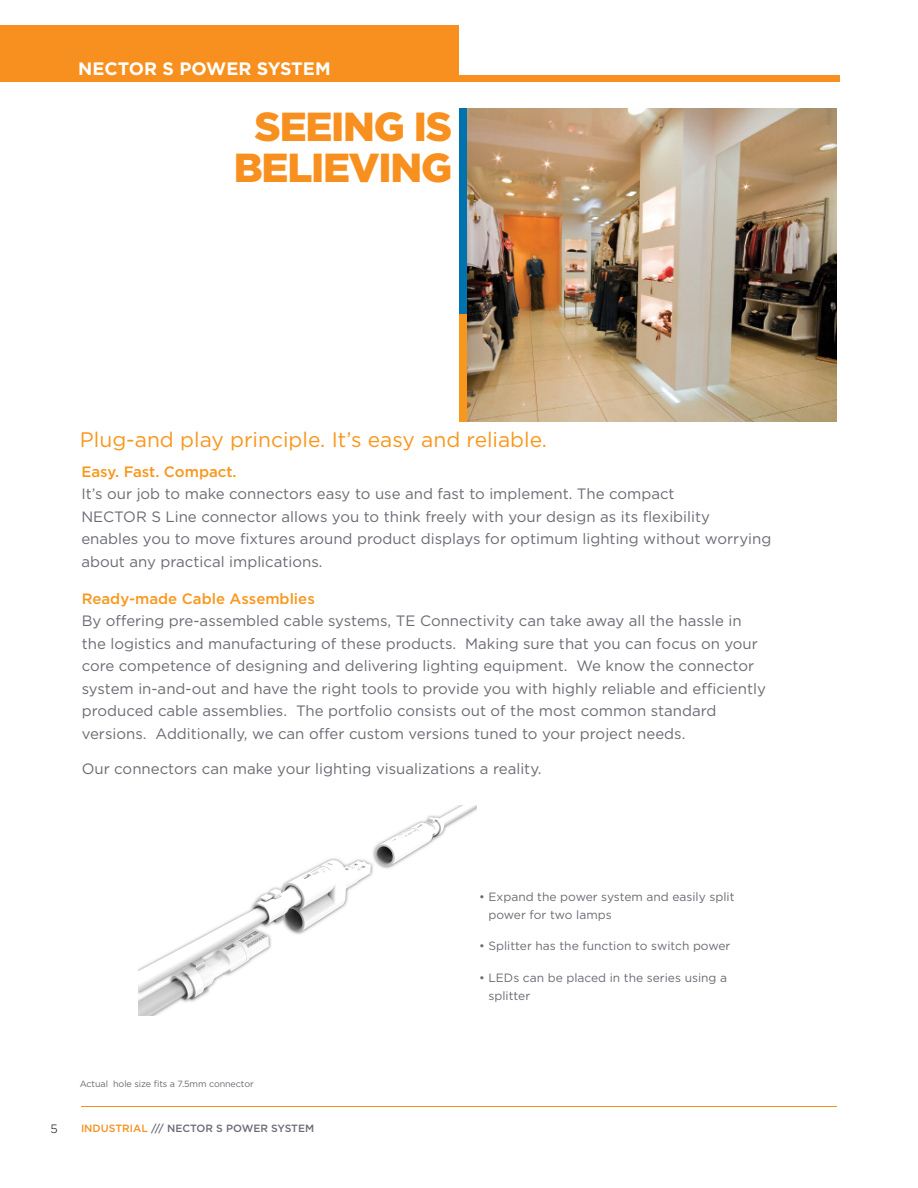
<style>
.page{position:relative;width:918px;height:1188px;background:#fff}
.page>*{position:absolute;margin:0;border:0;box-sizing:border-box;transform-origin:0 0}
.t1{font:900 40.5px/40.5px "Gotham";letter-spacing:-.03em;color:#f7901e;text-align:center}
.t2{font:21px "Gotham";color:#f8971d}
.t3{font:700 18px "Gotham";color:#fff}
.t4{font:15px/22.5px "Gotham";color:#6a6c74}
.t5{font:500 15px "Gotham";color:#f8971d}
.t6{font:12px/18px "Gotham";color:#6a6c74}
.t7{font:300 12px "Gotham";color:#000}
.t8{font:500 10.5px "Gotham";color:#6a6c74}
.t9{font:9px "Gotham";letter-spacing:-.01em;color:#696b73}
.s1{color:#f7901e}
</style>
<div class="page">
<img style="left:467px;top:108px;width:369px;height:314px">
<div style="left:459px;top:304px;width:8px;height:118px;background:#f8971d"></div>
<div style="left:459px;top:108px;width:8px;height:205px;background:#0073ae"></div>
<div style="left:0;top:26px;width:459px;height:56px;background:#f7901e"></div>
<div style="left:0;top:76px;width:840px;height:6px;background:#f7901e"></div>
<img style="left:138px;top:805px;width:339px;height:211px">
<p class="t3" style="left:78px;top:56px;width:254px">NECTOR S POWER SYSTEM</p>
<h1 class="t1" style="left:234px;top:106px;width:220px">SEEING IS<br>BELIEVING</h1>
<h2 class="t2" style="left:80px;top:426px;width:469px">Plug-and play principle. It’s easy and reliable.</h2>
<p class="t5" style="left:81px;top:462px;width:157px">Easy. Fast. Compact.</p>
<p class="t4" style="left:81px;top:483px;width:691px">It’s our job to make connectors easy to use and fast to implement. The compact<br>NECTOR S Line connector allows you to think freely with your design as its flexibility<br>enables you to move fixtures around product displays for optimum lighting without worrying about any practical implications.</p>
<p class="t5" style="left:82px;top:589px;width:235px">Ready-made Cable Assemblies</p>
<p class="t4" style="left:82px;top:609px;width:686px">By offering pre-assembled cable systems, TE Connectivity can take away all the hassle in the logistics and manufacturing of these products. Making sure that you can focus on your core competence of designing and delivering lighting equipment. We know the connector system in-and-out and have the right tools to provide you with highly reliable and efficiently produced cable assemblies. The portfolio consists out of the most common standard versions. Additionally, we can offer custom versions tuned to your project needs.</p>
<p class="t4" style="left:82px;top:757px;width:461px">Our connectors can make your lighting visualizations a reality.</p>
<p class="t9" style="left:80px;top:1078px;width:175px">Actual hole size fits a 7.5mm connector</p>
<p class="t7" style="left:50px;top:1121px;width:9px">5</p>
<p class="t8" style="left:81px;top:1122px;width:235px"><span class="s1">INDUSTRIAL</span> /// NECTOR S POWER SYSTEM</p>
<p class="t6" style="left:489px;top:887px;width:248px;text-indent:-9px">• Expand the power system and easily split power for two lamps</p>
<p class="t6" style="left:479px;top:937px;width:253px">• Splitter has the function to switch power</p>
<p class="t6" style="left:489px;top:968px;width:240px;text-indent:-9px">• LEDs can be placed in the series using a splitter</p>
</div>
